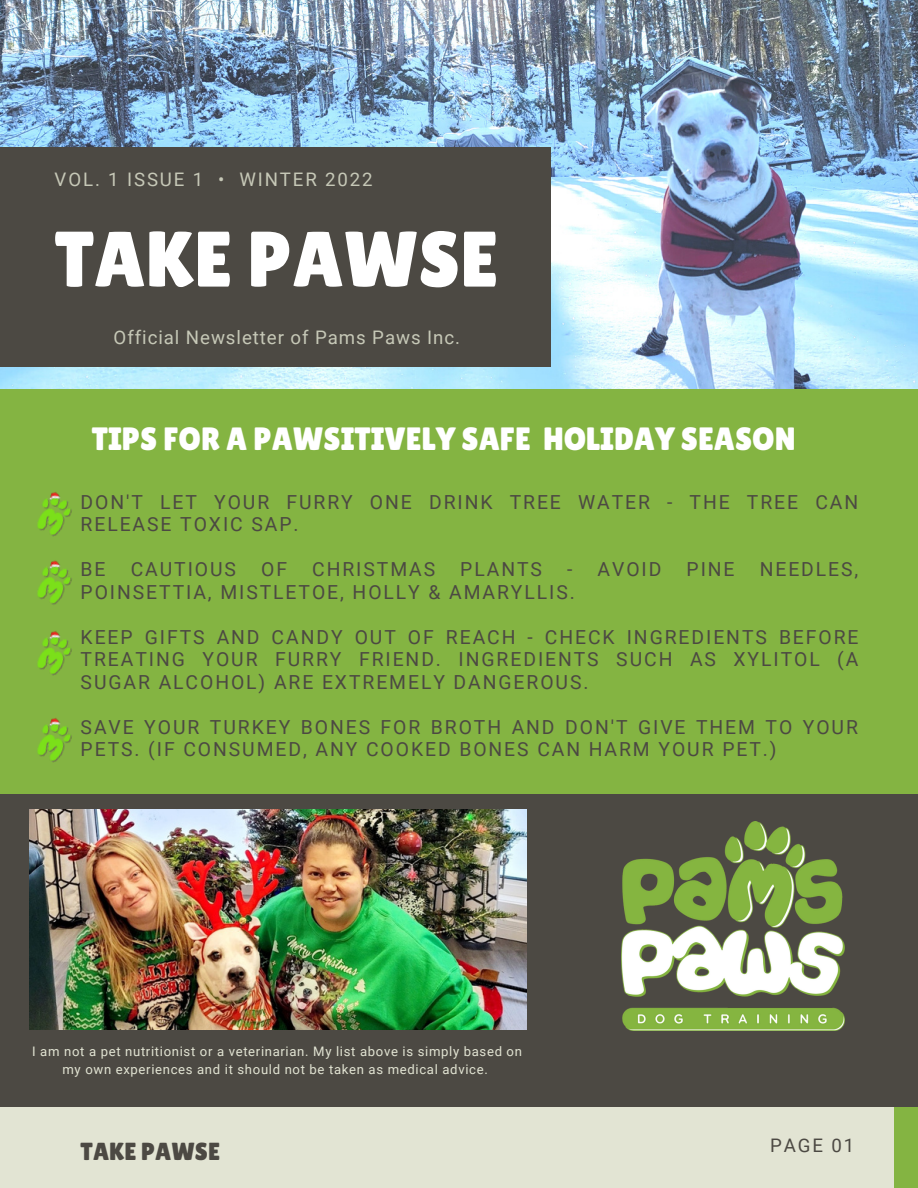
<style>
.page{position:relative;width:918px;height:1188px;background:#84b442}
.page>*{position:absolute;margin:0;border:0;box-sizing:border-box;transform-origin:0 0}
.t1{font:78.45px "Lilita One";color:#fff}
.t2{font:32.25px "Lilita One";color:#fff}
.t3{font:24.6px "Lilita One";color:#4c4943}
.t4{font:19.35px/22.5px "Roboto";letter-spacing:.1em;color:#4c4943}
.t5{font:18.75px "Roboto";letter-spacing:.05em;color:#c6c8b7}
.t6{font:18.75px "Roboto";letter-spacing:.1em;color:#c6c8b7}
.t7{font:18.75px "Roboto";letter-spacing:.1em;color:#4c4943}
.t8{font:13.2px/17.5px "Roboto";letter-spacing:.05em;color:#e2e4d3;text-align:center}
</style>
<div class="page">
<div style="left:0;top:794px;width:918px;height:313px;background:#4c4943"></div>
<img style="left:0;top:0;width:918px;height:389px">
<img style="left:30px;top:810px;width:497px;height:219px">
<div style="left:0;top:148px;width:550px;height:219px;background:#4c4943"></div>
<div style="left:0;top:1107px;width:894px;height:81px;background:#e2e4d3"></div>
<img style="left:621px;top:822px;width:224px;height:208px">
<img style="left:37px;top:718px;width:35px;height:45px">
<img style="left:37px;top:634px;width:35px;height:42px">
<img style="left:37px;top:565px;width:35px;height:69px">
<img style="left:37px;top:492px;width:35px;height:73px">
<p class="t6" style="left:55px;top:169px;width:320px">VOL. 1 ISSUE 1 • WINTER 2022</p>
<h1 class="t1" style="left:55px;top:214px;width:446px">TAKE PAWSE</h1>
<p class="t5" style="left:114px;top:327px;width:348px">Official Newsletter of Pams Paws Inc.</p>
<h2 class="t2" style="left:92px;top:420px;width:705px">TIPS FOR A PAWSITIVELY SAFE HOLIDAY SEASON</h2>
<p class="t4" style="left:81px;top:491px;width:779px">DON'T LET YOUR FURRY ONE DRINK TREE WATER - THE TREE CAN<br>RELEASE TOXIC SAP.</p>
<p class="t4" style="left:81px;top:558px;width:26px">BE</p>
<p class="t4" style="left:131px;top:558px;width:107px">CAUTIOUS</p>
<p class="t4" style="left:261px;top:558px;width:27px">OF</p>
<p class="t4" style="left:312px;top:558px;width:124px">CHRISTMAS</p>
<p class="t4" style="left:460px;top:558px;width:83px">PLANTS</p>
<p class="t4" style="left:567px;top:558px;width:96px">- AVOID</p>
<p class="t4" style="left:687px;top:558px;width:50px">PINE</p>
<p class="t4" style="left:760px;top:558px;width:100px">NEEDLES,</p>
<p class="t4" style="left:81px;top:581px;width:496px">POINSETTIA, MISTLETOE, HOLLY &amp; AMARYLLIS.</p>
<p class="t4" style="left:81px;top:626px;width:779px;text-align:justify">KEEP GIFTS AND CANDY OUT OF REACH - CHECK INGREDIENTS BEFORE TREATING YOUR FURRY FRIEND. INGREDIENTS SUCH AS XYLITOL (A SUGAR ALCOHOL) ARE EXTREMELY DANGEROUS.</p>
<p class="t4" style="left:81px;top:716px;width:779px">SAVE YOUR TURKEY BONES FOR BROTH AND DON'T GIVE THEM TO YOUR<br>PETS. (IF CONSUMED, ANY COOKED BONES CAN HARM YOUR PET.)</p>
<p class="t8" style="left:32px;top:1043px;width:491px">I am not a pet nutritionist or a veterinarian. My list above is simply based on my own experiences and it should not be taken as medical advice.</p>
<p class="t3" style="left:81px;top:1137px;width:141px">TAKE PAWSE</p>
<p class="t7" style="left:770px;top:1135px;width:86px">PAGE 01</p>
</div>
